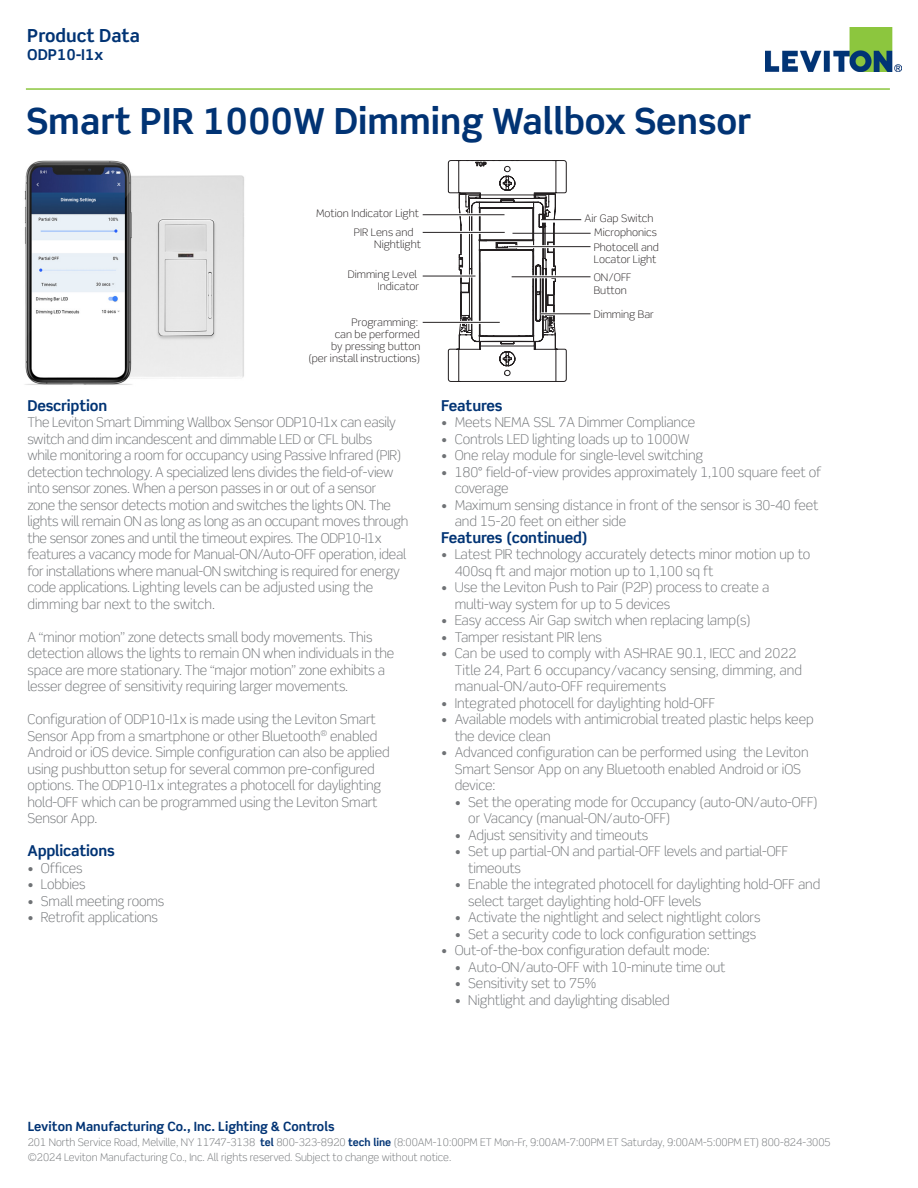
<style>
.page{position:relative;width:918px;height:1188px;background:#fff}
.page>*{position:absolute;margin:0;border:0;box-sizing:border-box;transform-origin:0 0}
.Main_Headline_BIG{font:700 36px "Scene Std";color:#013374}
.t1{font:700 18px "Scene Std";color:#013374}
.Body_Copy{font:700 15px "Scene Std";letter-spacing:-.01em;color:#013374}
.Captions{font:700 15px "Scene Std";color:#013374}
.t2{font:300 13.5px/16.5px "Scene Std";letter-spacing:-.01em;color:#6f7275}
.t3{font:700 12.75px "Scene Std";color:#013374}
.t4{font:300 10.5px "Scene Std";color:#6f7275}
.t5{font:300 10.35px/11.9px "Scene Std";color:#231f20;scale:1.04 1}
.s1{font-weight:700;color:#013374}
</style>
<div class="page">
<img style="left:765px;top:27px;width:137px;height:45px">
<hr style="left:26px;top:88px;width:864px;height:2px;background:#8bc63e">
<svg style="left:446px;top:88px;width:124px;height:294px"></svg>
<hr style="left:423px;top:231px;width:82px;height:3px;background:#fff">
<hr style="left:423px;top:232px;width:82px;height:1px;background:#231f20">
<hr style="left:423px;top:275px;width:53px;height:3px;background:#fff">
<hr style="left:423px;top:276px;width:52px;height:1px;background:#231f20">
<hr style="left:423px;top:321px;width:77px;height:3px;background:#fff">
<hr style="left:423px;top:322px;width:77px;height:1px;background:#231f20">
<hr style="left:508px;top:245px;width:83px;height:3px;background:#fff">
<hr style="left:508px;top:246px;width:83px;height:1px;background:#231f20">
<hr style="left:509px;top:275px;width:82px;height:3px;background:#fff">
<hr style="left:512px;top:276px;width:79px;height:1px;background:#231f20">
<hr style="left:541px;top:312px;width:50px;height:3px;background:#fff">
<hr style="left:541px;top:313px;width:50px;height:1px;background:#231f20">
<hr style="left:541px;top:220px;width:40px;height:3px;background:#fff">
<hr style="left:541px;top:219px;width:40px;height:1px;background:#231f20">
<hr style="left:423px;top:213px;width:82px;height:3px;background:#fff">
<hr style="left:423px;top:214px;width:82px;height:1px;background:#231f20">
<hr style="left:513px;top:233px;width:78px;height:1px;background:#231f20">
<img style="left:24px;top:160px;width:220px;height:225px">
<p class="t1" style="left:27px;top:24px;width:114px">Product Data</p>
<p class="Captions" style="left:27px;top:45px;width:78px">ODP10-I1x</p>
<p class="Main_Headline_BIG" style="left:27px;top:99px;width:727px">Smart PIR 1000W Dimming Wallbox Sensor</p>
<p class="t5" style="left:316px;top:207px;width:100px">Motion Indicator Light</p>
<p class="t5" style="left:374px;top:227px;width:46px;text-indent:-20px">PIR Lens and<br>Nightlight</p>
<p class="t5" style="left:348px;top:269px;width:70px;text-align:right">Dimming Level<br>Indicator</p>
<p class="t5" style="left:308px;top:316px;width:109px;text-align:right">Programming:<br>can be performed<br>by pressing button<br>(per install instructions)</p>
<p class="Body_Copy" style="left:27px;top:396px;width:81px">Description</p>
<p class="t2" style="left:27px;top:414px;width:383px">The Leviton Smart Dimming Wallbox Sensor ODP10-I1x can easily switch and dim incandescent and dimmable LED or CFL bulbs<br>while monitoring a room for occupancy using Passive Infrared (PIR) detection technology. A specialized lens divides the field-of-view into sensor zones. When a person passes in or out of a sensor<br>zone the sensor detects motion and switches the lights ON. The lights will remain ON as long as long as an occupant moves through the sensor zones and until the timeout expires. The ODP10-I1x features a vacancy mode for Manual-ON/Auto-OFF operation, ideal for installations where manual-ON switching is required for energy code applications. Lighting levels can be adjusted using the dimming bar next to the switch.</p>
<p class="t2" style="left:27px;top:629px;width:368px">A “minor motion” zone detects small body movements. This detection allows the lights to remain ON when individuals in the space are more stationary. The “major motion” zone exhibits a lesser degree of sensitivity requiring larger movements.</p>
<p class="t2" style="left:27px;top:711px;width:364px">Configuration of ODP10-I1x is made using the Leviton Smart Sensor App from a smartphone or other Bluetooth<sup>®</sup> enabled Android or iOS device. Simple configuration can also be applied using pushbutton setup for several common pre-configured options. The ODP10-I1x integrates a photocell for daylighting hold-OFF which can be programmed using the Leviton Smart Sensor App.</p>
<p class="Body_Copy" style="left:27px;top:841px;width:89px">Applications</p>
<p class="t2" style="left:27px;top:860px;width:57px">• Offices</p>
<p class="t2" style="left:27px;top:876px;width:60px">• Lobbies</p>
<p class="t2" style="left:27px;top:893px;width:138px">• Small meeting rooms</p>
<p class="t2" style="left:27px;top:909px;width:132px">• Retrofit applications</p>
<p class="t5" style="left:594px;top:211px;width:62px;line-height:14.4px;text-indent:-10px">Air Gap Switch<br>Microphonics</p>
<p class="t5" style="left:594px;top:242px;width:64px">Photocell and<br>Locator Light</p>
<p class="t5" style="left:594px;top:271px;width:38px;line-height:13.4px">ON/OFF<br>Button</p>
<p class="t5" style="left:594px;top:308px;width:59px">Dimming Bar</p>
<p class="Body_Copy" style="left:441px;top:396px;width:63px">Features</p>
<p class="t2" style="left:441px;top:414px;width:256px">• Meets NEMA SSL 7A Dimmer Compliance</p>
<p class="t2" style="left:441px;top:431px;width:250px">• Controls LED lighting loads up to 1000W</p>
<p class="t2" style="left:441px;top:447px;width:263px">• One relay module for single-level switching</p>
<p class="t2" style="left:455px;top:464px;width:368px;text-indent:-14px">• 180° field-of-view provides approximately 1,100 square feet of coverage</p>
<p class="t2" style="left:455px;top:497px;width:365px;text-indent:-14px">• Maximum sensing distance in front of the sensor is 30-40 feet and 15-20 feet on either side</p>
<p class="Body_Copy" style="left:441px;top:528px;width:148px">Features (continued)</p>
<p class="t2" style="left:455px;top:546px;width:357px;text-indent:-14px">• Latest PIR technology accurately detects minor motion up to<br>400sq ft and major motion up to 1,100 sq ft</p>
<p class="t2" style="left:455px;top:579px;width:316px;text-indent:-14px">• Use the Leviton Push to Pair (P2P) process to create a multi-way system for up to 5 devices</p>
<p class="t2" style="left:441px;top:612px;width:311px">• Easy access Air Gap switch when replacing lamp(s)</p>
<p class="t2" style="left:441px;top:629px;width:162px">• Tamper resistant PIR lens</p>
<p class="t2" style="left:455px;top:645px;width:349px;text-indent:-14px">• Can be used to comply with ASHRAE 90.1, IECC and 2022<br>Title 24, Part 6 occupancy/vacancy sensing, dimming, and manual-ON/auto-OFF requirements</p>
<p class="t2" style="left:441px;top:695px;width:276px">• Integrated photocell for daylighting hold-OFF</p>
<p class="t2" style="left:455px;top:711px;width:360px;text-indent:-14px">• Available models with antimicrobial treated plastic helps keep the device clean</p>
<p class="t2" style="left:455px;top:744px;width:355px;text-indent:-14px">• Advanced configuration can be performed using the Leviton<br>Smart Sensor App on any Bluetooth enabled Android or iOS device:</p>
<p class="t2" style="left:468px;top:794px;width:351px;text-indent:-14px">• Set the operating mode for Occupancy (auto-ON/auto-OFF) or Vacancy (manual-ON/auto-OFF)</p>
<p class="t2" style="left:455px;top:827px;width:195px">• Adjust sensitivity and timeouts</p>
<p class="t2" style="left:468px;top:843px;width:322px;text-indent:-14px">• Set up partial-ON and partial-OFF levels and partial-OFF timeouts</p>
<p class="t2" style="left:468px;top:876px;width:354px;text-indent:-14px">• Enable the integrated photocell for daylighting hold-OFF and select target daylighting hold-OFF levels</p>
<p class="t2" style="left:455px;top:909px;width:307px">• Activate the nightlight and select nightlight colors</p>
<p class="t2" style="left:455px;top:926px;width:303px">• Set a security code to lock configuration settings</p>
<p class="t2" style="left:441px;top:942px;width:270px">• Out-of-the-box configuration default mode:</p>
<p class="t2" style="left:455px;top:959px;width:272px">• Auto-ON/auto-OFF with 10-minute time out</p>
<p class="t2" style="left:455px;top:975px;width:143px">• Sensitivity set to 75%</p>
<p class="t2" style="left:455px;top:992px;width:217px">• Nightlight and daylighting disabled</p>
<p class="t3" style="left:28px;top:1118px;width:308px">Leviton Manufacturing Co., Inc. Lighting &amp; Controls</p>
<p class="t4" style="left:28px;top:1136px;width:805px">201 North Service Road, Melville, NY 11747-3138 <span class="s1">tel</span> 800-323-8920 <span class="s1">tech line</span> (8:00AM-10:00PM ET Mon-Fr, 9:00AM-7:00PM ET Saturday, 9:00AM-5:00PM ET) 800-824-3005</p>
<p class="t4" style="left:28px;top:1151px;width:425px">©2024 Leviton Manufacturing Co., Inc. All rights reserved. Subject to change without notice.</p>
</div>
